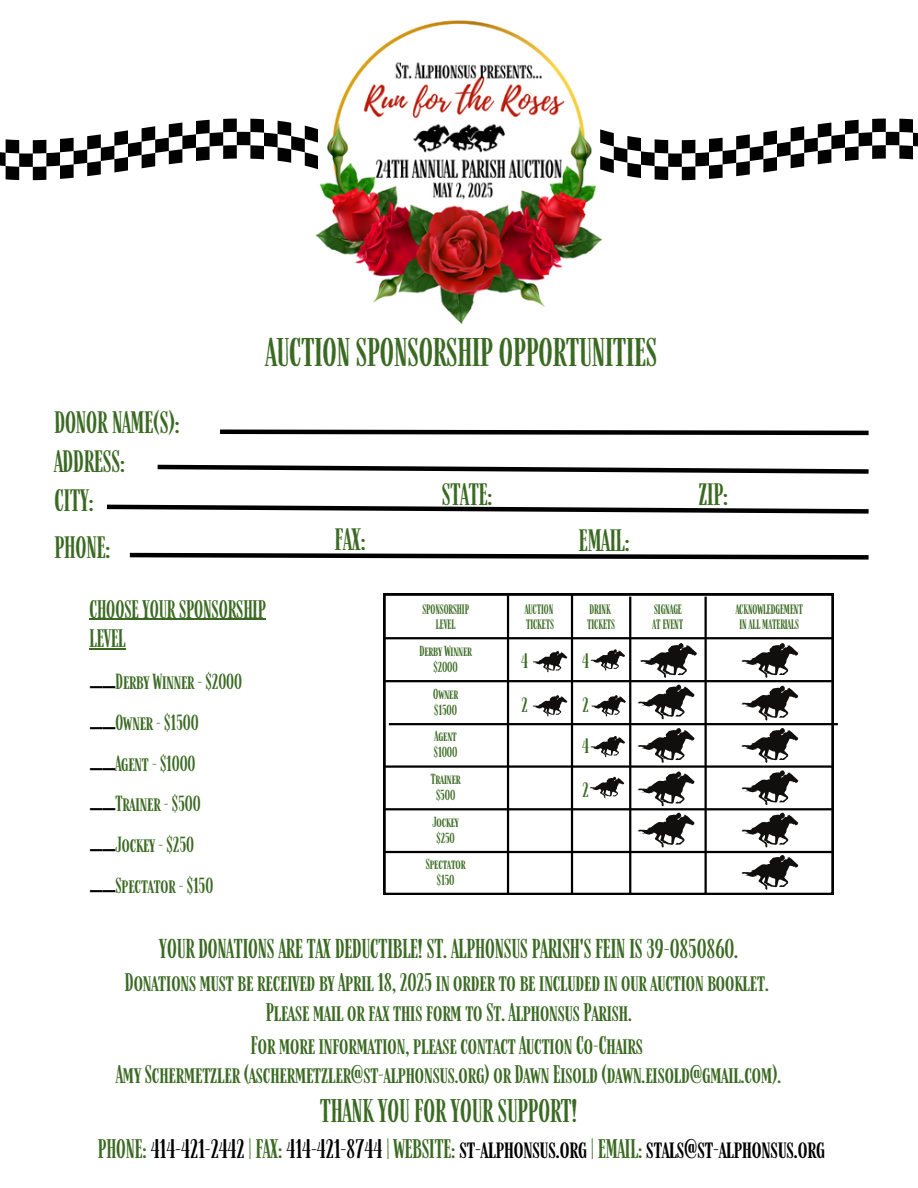
<style>
.page{position:relative;width:918px;height:1188px;background:#fff}
.page>*{position:absolute;margin:0;border:0;box-sizing:border-box;transform-origin:0 0}
.t1{font:33px "Farmhand";color:#3a6a22}
.t2{font:29.25px "Canva Sans";color:#000}
.t3{font:27px "Farmhand";color:#3a6a22}
.t4{font:25.5px "Farmhand";color:#3a6a22}
.t5{font:22.5px "Farmhand";color:#3a6a22}
.t6{font:22.2px "Farmhand";color:#000}
.t7{font:21px/29.2px "Farmhand";color:#3a6a22;text-align:center}
.t8{font:18px "Farmhand";color:#3a6a22}
.t9{font:17.1px "Farmhand";color:#3a6a22}
.t10{font:12px "Farmhand";color:#3a6a22}
.t11{font:11.25px/15px "Farmhand";color:#3a6a22}
.s1{color:#3a6a22}
</style>
<div class="page">
<svg style="left:384px;top:594px;width:450px;height:301px"></svg>
<hr style="left:571px;top:595px;width:2px;height:299px;background:#000">
<hr style="left:629px;top:597px;width:2px;height:297px;background:#000">
<hr style="left:705px;top:597px;width:2px;height:297px;background:#000">
<hr style="left:507px;top:596px;width:2px;height:299px;background:#000">
<hr style="left:384px;top:680px;width:448px;height:2px;background:#000">
<hr style="left:384px;top:765px;width:449px;height:3px;background:#000">
<hr style="left:384px;top:808px;width:448px;height:2px;background:#000">
<hr style="left:384px;top:851px;width:449px;height:2px;background:#000">
<hr style="left:384px;top:637px;width:448px;height:2px;background:#000">
<hr style="left:389px;top:723px;width:449px;height:2px;background:#000">
<hr style="left:89px;top:619px;width:177px;height:1px;background:#3a6a22">
<hr style="left:89px;top:648px;width:37px;height:1px;background:#3a6a22">
<svg style="left:157px;top:464px;width:712px;height:10px"></svg>
<svg style="left:106px;top:504px;width:763px;height:10px"></svg>
<svg style="left:129px;top:552px;width:740px;height:8px"></svg>
<svg style="left:220px;top:429px;width:649px;height:7px"></svg>
<img style="left:315px;top:20px;width:288px;height:304px">
<svg style="left:600px;top:92px;width:318px;height:115px"></svg>
<svg style="left:0;top:92px;width:318px;height:115px"></svg>
<svg style="left:590px;top:649px;width:35px;height:22px"></svg>
<svg style="left:591px;top:695px;width:35px;height:21px"></svg>
<svg style="left:590px;top:736px;width:35px;height:21px"></svg>
<svg style="left:589px;top:777px;width:35px;height:21px"></svg>
<svg style="left:640px;top:643px;width:57px;height:35px"></svg>
<svg style="left:741px;top:643px;width:57px;height:35px"></svg>
<svg style="left:637px;top:685px;width:58px;height:34px"></svg>
<svg style="left:637px;top:728px;width:58px;height:35px"></svg>
<svg style="left:637px;top:771px;width:58px;height:35px"></svg>
<svg style="left:741px;top:686px;width:57px;height:35px"></svg>
<svg style="left:741px;top:728px;width:57px;height:35px"></svg>
<svg style="left:741px;top:770px;width:57px;height:35px"></svg>
<svg style="left:741px;top:813px;width:57px;height:34px"></svg>
<svg style="left:741px;top:855px;width:57px;height:35px"></svg>
<svg style="left:637px;top:813px;width:58px;height:34px"></svg>
<svg style="left:532px;top:651px;width:35px;height:21px"></svg>
<svg style="left:532px;top:695px;width:35px;height:21px"></svg>
<h6 class="t4" style="left:54px;top:407px;width:127px">DONOR NAME(S):</h6>
<p class="t4" style="left:54px;top:446px;width:72px">ADDRESS:</p>
<p class="t4" style="left:54px;top:484px;width:41px">CITY:</p>
<p class="t4" style="left:54px;top:532px;width:58px">PHONE:</p>
<p class="t1" style="left:266px;top:332px;width:393px">AUCTION SPONSORSHIP OPPORTUNITIES</p>
<h6 class="t4" style="left:335px;top:524px;width:32px">FAX:</h6>
<p class="t4" style="left:442px;top:479px;width:52px">STATE:</p>
<p class="t4" style="left:699px;top:479px;width:31px">ZIP:</p>
<p class="t4" style="left:579px;top:525px;width:52px">EMAIL:</p>
<p class="t7" style="left:89px;top:594px;width:178px;text-align:left">CHOOSE YOUR SPONSORSHIP<br>LEVEL</p>
<p class="t2" style="left:90px;top:654px;width:27px">__</p>
<h5 class="t8" style="left:116px;top:670px;width:128px">Derby Winner - $2000</h5>
<h5 class="t8" style="left:116px;top:711px;width:85px">Owner - $1500</h5>
<p class="t2" style="left:90px;top:694px;width:27px">__</p>
<h5 class="t8" style="left:116px;top:752px;width:81px">Agent - $1000</h5>
<p class="t2" style="left:90px;top:735px;width:27px">__</p>
<h6 class="t8" style="left:116px;top:793px;width:87px">Trainer - $500</h6>
<h6 class="t2" style="left:90px;top:776px;width:27px">__</h6>
<p class="t8" style="left:116px;top:834px;width:80px">Jockey - $250</p>
<p class="t2" style="left:90px;top:817px;width:27px">__</p>
<p class="t8" style="left:116px;top:874px;width:99px">Spectator - $150</p>
<h6 class="t2" style="left:90px;top:858px;width:27px">__</h6>
<h5 class="t11" style="left:422px;top:602px;width:48px;text-align:center">SPONSORSHIP<br>LEVEL</h5>
<h2 class="t10" style="left:419px;top:643px;width:54px">Derby Winner</h2>
<p class="t10" style="left:434px;top:659px;width:26px">$2000</p>
<h2 class="t10" style="left:433px;top:686px;width:26px">Owner</h2>
<h2 class="t10" style="left:434px;top:702px;width:24px">$1500</h2>
<h2 class="t10" style="left:435px;top:729px;width:24px">Agent</h2>
<p class="t10" style="left:434px;top:745px;width:25px">$1000</p>
<h3 class="t10" style="left:431px;top:772px;width:31px">Trainer</h3>
<p class="t10" style="left:436px;top:788px;width:21px">$500</p>
<h5 class="t10" style="left:432px;top:814px;width:28px">Jockey</h5>
<p class="t10" style="left:437px;top:830px;width:20px">$250</p>
<h5 class="t10" style="left:426px;top:857px;width:41px">Spectator</h5>
<p class="t10" style="left:437px;top:873px;width:19px">$150</p>
<h2 class="t11" style="left:525px;top:602px;width:31px">AUCTION<br>TICKETS</h2>
<h2 class="t11" style="left:587px;top:602px;width:30px">DRINK<br>TICKETS</h2>
<p class="t9" style="left:521px;top:651px;width:8px">4</p>
<p class="t9" style="left:582px;top:651px;width:8px">4</p>
<h1 class="t9" style="left:521px;top:695px;width:8px">2</h1>
<h2 class="t9" style="left:582px;top:695px;width:8px">2</h2>
<p class="t9" style="left:582px;top:736px;width:8px">4</p>
<p class="t9" style="left:582px;top:779px;width:8px">2</p>
<h2 class="t11" style="left:653px;top:602px;width:32px">SIGNAGE<br>AT EVENT</h2>
<p class="t11" style="left:736px;top:602px;width:69px;text-align:center">ACKNOWLEDGEMENT<br>IN ALL MATERIALS</p>
<p class="t5" style="left:159px;top:935px;width:580px">YOUR DONATIONS ARE TAX DEDUCTIBLE! ST. ALPHONSUS PARISH'S FEIN IS 39-0850860.</p>
<p class="t7" style="left:125px;top:968px;width:645px">Donations must be received by April 18, 2025 in order to be included in our auction booklet.<br>Please mail or fax this form to St. Alphonsus Parish.</p>
<p class="t7" style="left:116px;top:1030px;width:667px">For more information, please contact Auction Co-Chairs<br>Amy Schermetzler (aschermetzler@st-alphonsus.org) or Dawn Eisold (dawn.eisold@gmail.com).</p>
<p class="t3" style="left:320px;top:1095px;width:258px">THANK YOU FOR YOUR SUPPORT!</p>
<p class="t6" style="left:98px;top:1135px;width:729px"><span class="s1">PHONE:</span> 414-421-2442 <span class="s1">| FAX:</span> 414-421-8744 <span class="s1">| WEBSITE:</span> st-alphonsus.org <span class="s1">| EMAIL:</span> stals@st-alphonsus.org</p>
</div>
